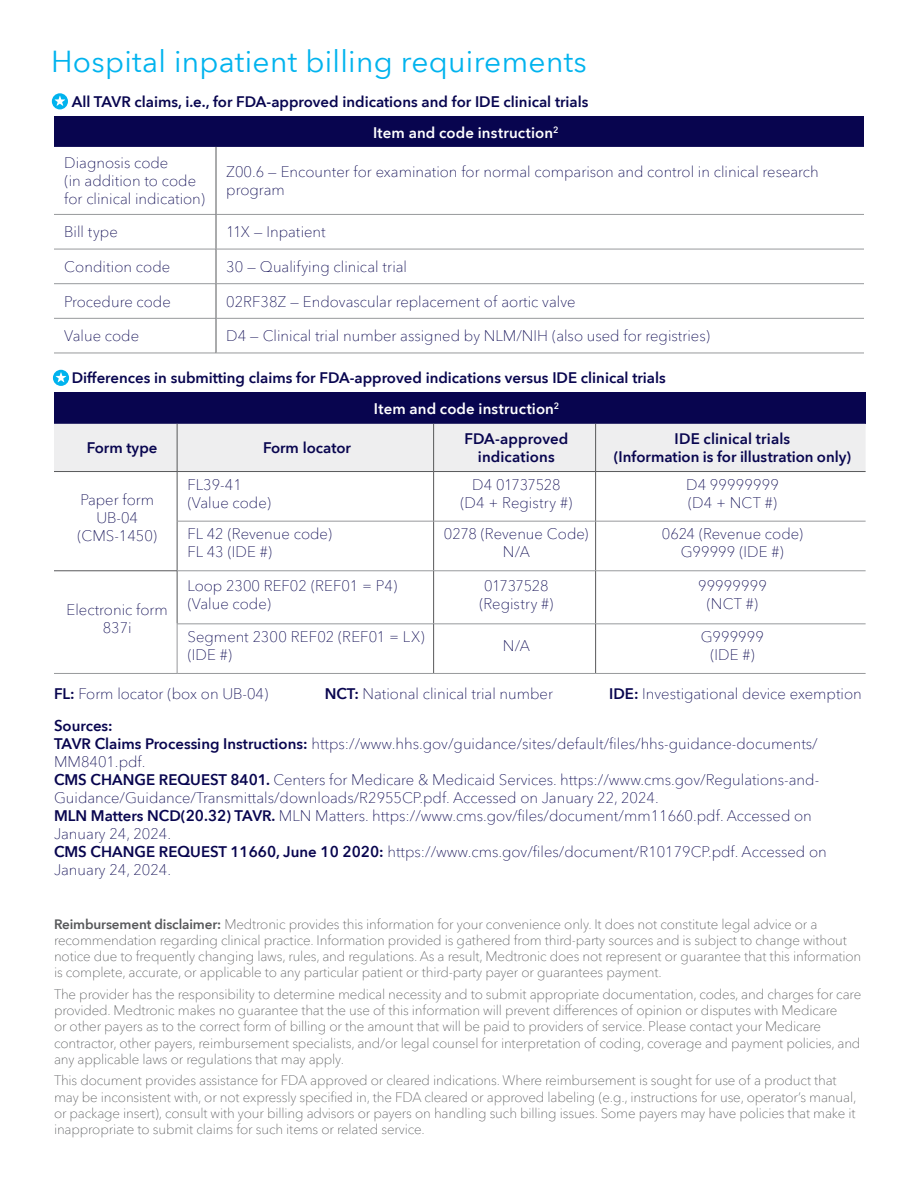
<style>
.page{position:relative;width:918px;height:1188px;background:#fff}
.page>*{position:absolute;margin:0;border:0;box-sizing:border-box;transform-origin:0 0}
.t1{font:30px "Avenir Next World";letter-spacing:.01em;color:#00b3ee}
.t2{font:100 15px/18px "Avenir Next World";color:#08054f}
.t3{font:600 15px/18px "Avenir Next World";color:#08054f;text-align:center}
.t4{font:600 15px "Avenir Next World";letter-spacing:.01em;color:#fff}
.t5{font:100 13.5px/16.2px "Avenir Next World";letter-spacing:-.01em;color:#57585a}
.s1{color:#fff}
.s2{font-weight:600}
</style>
<div class="page">
<div style="left:54px;top:117px;width:810px;height:30px;background:#08054f"></div>
<svg style="left:54px;top:215px;width:810px;height:138px"></svg>
<hr style="left:216px;top:147px;width:1px;height:67px;background:#57585a">
<hr style="left:54px;top:214px;width:162px;height:1px;background:#97999c">
<hr style="left:216px;top:215px;width:1px;height:34px;background:#57585a">
<hr style="left:216px;top:214px;width:648px;height:1px;background:#97999c">
<hr style="left:54px;top:249px;width:162px;height:1px;background:#97999c">
<hr style="left:216px;top:249px;width:1px;height:35px;background:#57585a">
<hr style="left:216px;top:249px;width:648px;height:1px;background:#97999c">
<hr style="left:54px;top:283px;width:162px;height:1px;background:#97999c">
<hr style="left:216px;top:284px;width:1px;height:34px;background:#57585a">
<hr style="left:216px;top:283px;width:648px;height:1px;background:#97999c">
<hr style="left:54px;top:318px;width:162px;height:1px;background:#97999c">
<hr style="left:54px;top:353px;width:162px;height:1px;background:#97999c">
<hr style="left:216px;top:319px;width:1px;height:34px;background:#57585a">
<hr style="left:216px;top:318px;width:648px;height:1px;background:#97999c">
<hr style="left:216px;top:353px;width:648px;height:1px;background:#97999c">
<div style="left:54px;top:393px;width:812px;height:31px;background:#08054f"></div>
<div style="left:54px;top:424px;width:812px;height:47px;background:#eeeeef"></div>
<svg style="left:176px;top:472px;width:690px;height:49px"></svg>
<svg style="left:54px;top:521px;width:812px;height:152px"></svg>
<hr style="left:177px;top:424px;width:1px;height:47px;background:#57585a">
<hr style="left:433px;top:424px;width:1px;height:47px;background:#57585a">
<hr style="left:595px;top:424px;width:1px;height:47px;background:#57585a">
<hr style="left:54px;top:471px;width:123px;height:1px;background:#57585a">
<hr style="left:177px;top:472px;width:1px;height:49px;background:#57585a">
<hr style="left:177px;top:471px;width:257px;height:1px;background:#57585a">
<hr style="left:433px;top:472px;width:1px;height:49px;background:#57585a">
<hr style="left:434px;top:471px;width:162px;height:1px;background:#57585a">
<hr style="left:595px;top:472px;width:1px;height:49px;background:#57585a">
<hr style="left:596px;top:471px;width:270px;height:1px;background:#57585a">
<hr style="left:177px;top:521px;width:1px;height:50px;background:#57585a">
<hr style="left:177px;top:521px;width:257px;height:1px;background:#97999c">
<hr style="left:433px;top:521px;width:1px;height:50px;background:#57585a">
<hr style="left:434px;top:521px;width:162px;height:1px;background:#97999c">
<hr style="left:595px;top:521px;width:1px;height:50px;background:#57585a">
<hr style="left:596px;top:521px;width:270px;height:1px;background:#97999c">
<hr style="left:54px;top:571px;width:123px;height:1px;background:#57585a">
<hr style="left:177px;top:571px;width:1px;height:53px;background:#57585a">
<hr style="left:177px;top:571px;width:257px;height:1px;background:#97999c">
<hr style="left:433px;top:571px;width:1px;height:53px;background:#57585a">
<hr style="left:434px;top:571px;width:162px;height:1px;background:#97999c">
<hr style="left:595px;top:571px;width:1px;height:53px;background:#57585a">
<hr style="left:596px;top:571px;width:270px;height:1px;background:#97999c">
<hr style="left:54px;top:673px;width:123px;height:1px;background:#97999c">
<hr style="left:177px;top:624px;width:1px;height:49px;background:#97999c">
<hr style="left:177px;top:624px;width:257px;height:1px;background:#97999c">
<hr style="left:177px;top:673px;width:257px;height:1px;background:#97999c">
<hr style="left:433px;top:624px;width:1px;height:49px;background:#57585a">
<hr style="left:434px;top:624px;width:162px;height:1px;background:#97999c">
<hr style="left:434px;top:673px;width:162px;height:1px;background:#97999c">
<hr style="left:595px;top:624px;width:1px;height:49px;background:#57585a">
<hr style="left:596px;top:624px;width:270px;height:1px;background:#97999c">
<hr style="left:596px;top:673px;width:270px;height:1px;background:#97999c">
<svg style="left:53px;top:370px;width:16px;height:16px"></svg>
<svg style="left:56px;top:372px;width:10px;height:10px"></svg>
<svg style="left:52px;top:93px;width:16px;height:16px"></svg>
<svg style="left:55px;top:96px;width:10px;height:10px"></svg>
<h1 class="t1" style="left:51px;top:38px;width:537px">Hospital inpatient billing requirements</h1>
<p class="t3" style="left:72px;top:93px;width:518px">All TAVR claims, i.e., for FDA-approved indications and for IDE clinical trials</p>
<p class="t4" style="left:373px;top:124px;width:187px">Item and code instruction<sup>2</sup></p>
<p class="t2" style="left:64px;top:154px;width:106px">Diagnosis code</p>
<p class="t2" style="left:64px;top:172px;width:143px">(in addition to code for clinical indication)</p>
<p class="t2" style="left:226px;top:163px;width:594px">Z00.6 — Encounter for examination for normal comparison and control in clinical research program</p>
<p class="t2" style="left:64px;top:223px;width:55px">Bill type</p>
<p class="t2" style="left:226px;top:223px;width:101px">11X — Inpatient</p>
<p class="t2" style="left:64px;top:258px;width:107px">Condition code</p>
<p class="t2" style="left:226px;top:258px;width:182px">30 — Qualifying clinical trial</p>
<p class="t2" style="left:64px;top:292px;width:108px">Procedure code</p>
<p class="t2" style="left:226px;top:292px;width:351px">02RF38Z — Endovascular replacement of aortic valve</p>
<p class="t2" style="left:64px;top:327px;width:76px">Value code</p>
<p class="t2" style="left:226px;top:327px;width:486px">D4 — Clinical trial number assigned by NLM/NIH (also used for registries)</p>
<p class="t3" style="left:374px;top:363px;width:293px;line-height:30.8px;text-align:left;text-indent:-302px">Differences in submitting claims for FDA-approved indications versus IDE clinical trials<br><span class="s1">Item and code instruction</span><sup>2</sup></p>
<p class="t3" style="left:87px;top:439px;width:72px">Form type</p>
<p class="t3" style="left:263px;top:439px;width:89px">Form locator</p>
<p class="t3" style="left:464px;top:430px;width:105px">FDA-approved indications</p>
<p class="t3" style="left:614px;top:430px;width:239px">IDE clinical trials<br>(Information is for illustration only)</p>
<p class="t2" style="left:77px;top:491px;width:82px;text-align:center">Paper form<br>UB-04 (CMS-1450)</p>
<p class="t2" style="left:187px;top:475px;width:85px">FL39-41 (Value code)</p>
<p class="t2" style="left:460px;top:475px;width:114px;text-align:center">D4 01737528 (D4 + Registry #)</p>
<p class="t2" style="left:686px;top:475px;width:94px">D4 99999999 (D4 + NCT #)</p>
<p class="t2" style="left:187px;top:525px;width:147px">FL 42 (Revenue code)<br>FL 43 (IDE #)</p>
<p class="t2" style="left:444px;top:525px;width:146px;text-align:center">0278 (Revenue Code)<br>N/A</p>
<p class="t2" style="left:662px;top:525px;width:143px;text-align:center">0624 (Revenue code)<br>G99999 (IDE #)</p>
<p class="t2" style="left:187px;top:576px;width:212px">Loop 2300 REF02 (REF01 = P4) (Value code)</p>
<p class="t2" style="left:479px;top:576px;width:76px;text-align:center">01737528 (Registry #)</p>
<p class="t2" style="left:698px;top:576px;width:70px;text-align:center">99999999 (NCT #)</p>
<p class="t2" style="left:187px;top:628px;width:239px">Segment 2300 REF02 (REF01 = LX) (IDE #)</p>
<p class="t2" style="left:503px;top:637px;width:28px">N/A</p>
<p class="t2" style="left:701px;top:628px;width:65px;text-align:center">G999999 (IDE #)</p>
<p class="t2" style="left:54px;top:685px;width:216px"><span class="s2">FL:</span> Form locator (box on UB-04)</p>
<p class="t2" style="left:325px;top:685px;width:230px"><span class="s2">NCT:</span> National clinical trial number</p>
<p class="t2" style="left:609px;top:685px;width:254px"><span class="s2">IDE:</span> Investigational device exemption</p>
<p class="t2" style="left:54px;top:716px;width:774px"><span class="s2">Sources:<br>TAVR Claims Processing Instructions:</span> https://www.hhs.gov/guidance/sites/default/files/hhs-guidance-documents/ MM8401.pdf.<br><span class="s2">CMS CHANGE REQUEST 8401.</span> Centers for Medicare &amp; Medicaid Services. https://www.cms.gov/Regulations-and-Guidance/Guidance/Transmittals/downloads/R2955CP.pdf. Accessed on January 22, 2024.<br><span class="s2">MLN Matters NCD(20.32) TAVR.</span> MLN Matters. https://www.cms.gov/files/document/mm11660.pdf. Accessed on January 24, 2024.<br><span class="s2">CMS CHANGE REQUEST 11660, June 10 2020:</span> https://www.cms.gov/files/document/R10179CP.pdf. Accessed on January 24, 2024.</p>
<p class="t2" style="left:67px;top:601px;width:103px;text-align:center">Electronic form<br>837i</p>
<p class="t5" style="left:54px;top:916px;width:809px"><span class="s2">Reimbursement disclaimer:</span> Medtronic provides this information for your convenience only. It does not constitute legal advice or a recommendation regarding clinical practice. Information provided is gathered from third-party sources and is subject to change without notice due to frequently changing laws, rules, and regulations. As a result, Medtronic does not represent or guarantee that this information is complete, accurate, or applicable to any particular patient or third-party payer or guarantees payment.</p>
<p class="t5" style="left:54px;top:986px;width:809px">The provider has the responsibility to determine medical necessity and to submit appropriate documentation, codes, and charges for care provided. Medtronic makes no guarantee that the use of this information will prevent differences of opinion or disputes with Medicare<br>or other payers as to the correct form of billing or the amount that will be paid to providers of service. Please contact your Medicare contractor, other payers, reimbursement specialists, and/or legal counsel for interpretation of coding, coverage and payment policies, and any applicable laws or regulations that may apply.</p>
<p class="t5" style="left:54px;top:1073px;width:804px">This document provides assistance for FDA approved or cleared indications. Where reimbursement is sought for use of a product that may be inconsistent with, or not expressly specified in, the FDA cleared or approved labeling (e.g., instructions for use, operator’s manual, or package insert), consult with your billing advisors or payers on handling such billing issues. Some payers may have policies that make it inappropriate to submit claims for such items or related service.</p>
</div>
